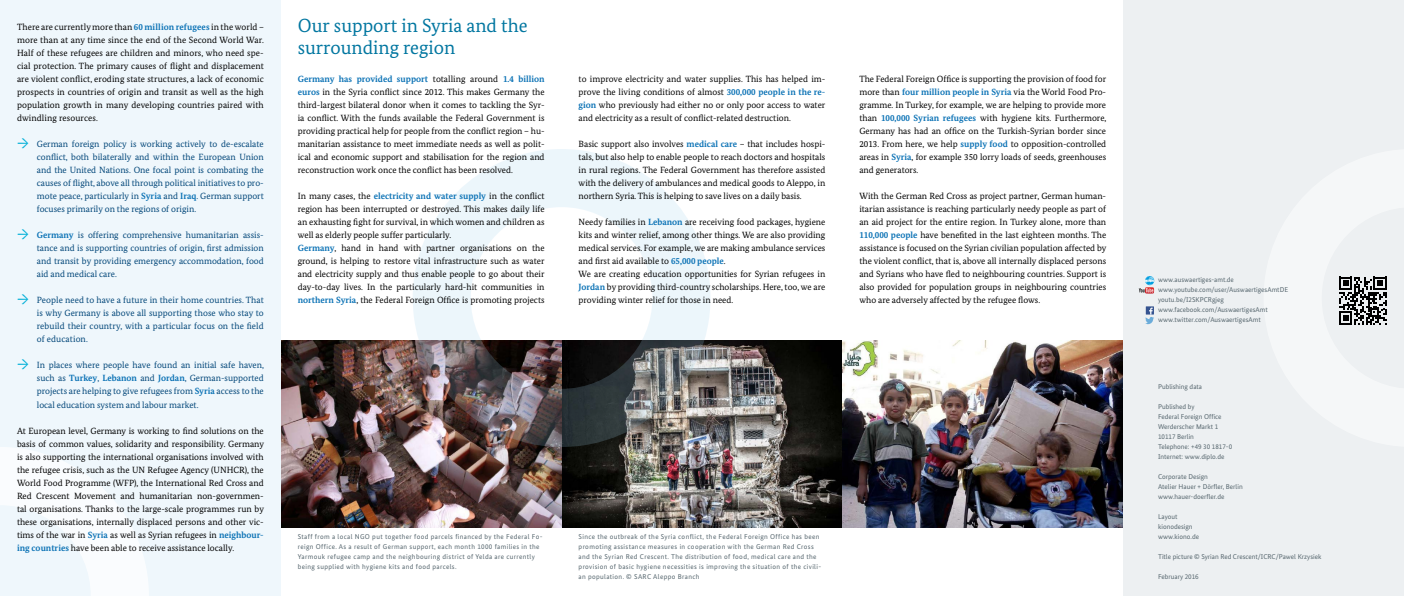
<style>
.page{position:relative;width:1404px;height:596px;background:#fff}
.page>*{position:absolute;margin:0;border:0;box-sizing:border-box;transform-origin:0 0}
.meine_Überschrift_gr{font:19px/22px "Bundes Serif";color:#0076a0}
.Fließtext{font:9px/13px "Bundes Serif";color:#000;text-align:justify}
.t1{font:9px/13px "Bundes Serif";color:#004578;text-align:justify}
.Bildunterschrift{font:7px/10px "Bundes Sans";letter-spacing:.05em;color:#57676f}
.Impressum{font:7px "Bundes Sans";color:#57676f}
.t2{font:900 3.2px "Arial";color:#fff}
.s1{font-weight:700;color:#0b72b5}
.s2{font-size:15px;color:#00afd7}
</style>
<div class="page">
<img style="left:281px;top:340px;width:842px;height:187px">
<img style="left:412px;top:149px;width:298px;height:297px">
<div style="left:0;top:0;width:281px;height:595px;background:#eff7fc"></div>
<svg style="left:0;top:447px;width:148px;height:148px"></svg>
<div style="left:1123px;top:0;width:280px;height:595px;background:#edf0f2"></div>
<svg style="left:1145px;top:307px;width:8px;height:17px"></svg>
<svg style="left:1138px;top:276px;width:17px;height:17px"></svg>
<svg style="left:1339px;top:276px;width:47px;height:48px"></svg>
<p class="Fließtext" style="left:17px;top:20px;width:248px">There are currently more than <span class="s1">60 million refugees</span> in the world – more than at any time since the end of the Second World War.<br>Half of these refugees are children and minors, who need spe&shy;cial protection. The primary causes of flight and displacement are violent conflict, eroding state structures, a lack of economic prospects in countries of origin and transit as well as the high population growth in many developing countries paired with dwindling resources.</p>
<p class="t1" style="left:37px;top:137px;width:228px;text-indent:-20px"><span class="s2">→</span> German foreign policy is working actively to de-escalate conflict, both bilaterally and within the European Union and the United Nations. One focal point is combating the causes of flight, above all through political initiatives to pro&shy;mote peace, particularly in <span class="s1">Syria</span> and <span class="s1">Iraq</span>. German support focuses primarily on the regions of origin.</p>
<p class="t1" style="left:37px;top:228px;width:228px;text-indent:-20px"><span class="s2">→</span> <span class="s1">Germany</span> is offering comprehensive humanitarian assis&shy;tance and is supporting countries of origin, first admission and transit by providing emergency accommodation, food aid and medical care.</p>
<p class="t1" style="left:37px;top:293px;width:228px;text-indent:-20px"><span class="s2">→</span> People need to have a future in their home countries. That is why Germany is above all supporting those who stay to rebuild their country, with a particular focus on the field of education.</p>
<p class="t1" style="left:37px;top:358px;width:229px;text-indent:-20px"><span class="s2">→</span> In places where people have found an initial safe haven, such as <span class="s1">Turkey</span>, <span class="s1">Lebanon</span> and <span class="s1">Jordan</span>, German-supported projects are helping to give refugees from <span class="s1">Syria</span> access to the local education system and labour market.</p>
<p class="Fließtext" style="left:17px;top:423px;width:248px">At European level, Germany is working to find solutions on the basis of common values, solidarity and responsibility. Germany is also supporting the international organisations involved with the refugee crisis, such as the UN Refugee Agency (UNHCR), the World Food Programme (WFP), the International Red Cross and Red Crescent Movement and humanitarian non-governmen&shy;tal organisations. Thanks to the large-scale programmes run by these organisations, internally displaced persons and other vic&shy;tims of the war in <span class="s1">Syria</span> as well as Syrian refugees in <span class="s1">neighbour&shy;ing countries</span> have been able to receive assistance locally.</p>
<p class="meine_Überschrift_gr" style="left:298px;top:14px;width:231px">Our support in Syria and the surrounding region</p>
<p class="Fließtext" style="left:298px;top:72px;width:248px"><span class="s1">Germany has provided support</span> totalling around <span class="s1">1.4 billion euros</span> in the Syria conflict since 2012. This makes Germany the third-largest bilateral donor when it comes to tackling the Syr&shy;ia conflict. With the funds available the Federal Government is providing practical help for people from the conflict region – hu&shy;manitarian assistance to meet immediate needs as well as polit&shy;ical and economic support and stabilisation for the region and reconstruction work once the conflict has been resolved.</p>
<p class="Fließtext" style="left:298px;top:189px;width:248px">In many cases, the <span class="s1">electricity and water supply</span> in the conflict region has been interrupted or destroyed. This makes daily life an exhausting fight for survival, in which women and children as well as elderly people suffer particularly.</p>
<p class="Fließtext" style="left:298px;top:241px;width:248px"><span class="s1">Germany</span>, hand in hand with partner organisations on the ground, is helping to restore vital infrastructure such as water and electricity supply and thus enable people to go about their day-to-day lives. In the particularly hard-hit communities in <span class="s1">northern Syria</span>, the Federal Foreign Office is promoting projects</p>
<p class="Bildunterschrift" style="left:298px;top:531px;width:246px">Staff from a local NGO put together food parcels financed by the Federal Fo&shy;reign Office. As a result of German support, each month 1000 families in the Yarmouk refugee camp and the neighbouring district of Yelda are currently being supplied with hygiene kits and food parcels.</p>
<p class="Fließtext" style="left:578px;top:72px;width:248px">to improve electricity and water supplies. This has helped im&shy;prove the living conditions of almost <span class="s1">300,000 people in the re&shy;gion</span> who previously had either no or only poor access to water and electricity as a result of conflict-related destruction.</p>
<p class="Fließtext" style="left:578px;top:137px;width:248px">Basic support also involves <span class="s1">medical care</span> – that includes hospi&shy;tals, but also help to enable people to reach doctors and hospitals in rural regions. The Federal Government has therefore assisted with the delivery of ambulances and medical goods to Aleppo, in northern Syria. This is helping to save lives on a daily basis.</p>
<p class="Fließtext" style="left:578px;top:215px;width:248px">Needy families in <span class="s1">Lebanon</span> are receiving food packages, hygiene kits and winter relief, among other things. We are also providing medical services. For example, we are making ambulance services and first aid available to <span class="s1">65,000 people</span>.</p>
<p class="Fließtext" style="left:578px;top:267px;width:248px">We are creating education opportunities for Syrian refugees in <span class="s1">Jordan</span> by providing third-country scholarships. Here, too, we are providing winter relief for those in need.</p>
<p class="Bildunterschrift" style="left:578px;top:531px;width:244px">Since the outbreak of the Syria conflict, the Federal Foreign Office has been promoting assistance measures in cooperation with the German Red Cross and the Syrian Red Crescent. The distribution of food, medical care and the provision of basic hygiene necessities is improving the situation of the civili&shy;an population. © SARC Aleppo Branch</p>
<p class="Fließtext" style="left:859px;top:72px;width:248px">The Federal Foreign Office is supporting the provision of food for more than <span class="s1">four million people in Syria</span> via the World Food Pro&shy;gramme. In Turkey, for example, we are helping to provide more than <span class="s1">100,000 Syrian refugees</span> with hygiene kits. Furthermore, Germany has had an office on the Turkish-Syrian border since 2013. From here, we help <span class="s1">supply food</span> to opposition-controlled areas in <span class="s1">Syria</span>, for example 350 lorry loads of seeds, greenhouses and generators.</p>
<p class="Fließtext" style="left:859px;top:189px;width:248px">With the German Red Cross as project partner, German human&shy;itarian assistance is reaching particularly needy people as part of an aid project for the entire region. In Turkey alone, more than <span class="s1">110,000 people</span> have benefited in the last eighteen months. The assistance is focused on the Syrian civilian population affected by the violent conflict, that is, above all internally displaced persons and Syrians who have fled to neighbouring countries. Support is also provided for population groups in neighbouring countries who are adversely affected by the refugee flows.</p>
<p class="t2" style="left:1144px;top:278px;width:11px">WWW</p>
<p class="Impressum" style="left:1157px;top:275px;width:77px">www.auswaertiges-amt.de</p>
<p class="Impressum" style="left:1157px;top:285px;width:131px">www.youtube.com/user/AuswaertigesAmtDE</p>
<p class="Impressum" style="left:1157px;top:295px;width:67px">youtu.be/I2SKPCRgjeg</p>
<p class="Impressum" style="left:1157px;top:305px;width:111px">www.facebook.com/AuswaertigesAmt</p>
<p class="Impressum" style="left:1157px;top:315px;width:104px">www.twitter.com/AuswaertigesAmt</p>
<p class="Impressum" style="left:1157px;top:382px;width:45px">Publishing data</p>
<p class="Impressum" style="left:1157px;top:402px;width:38px">Published by</p>
<p class="Impressum" style="left:1157px;top:412px;width:65px">Federal Foreign Office</p>
<p class="Impressum" style="left:1157px;top:422px;width:62px">Werderscher Markt 1</p>
<p class="Impressum" style="left:1157px;top:432px;width:37px">10117 Berlin</p>
<p class="Impressum" style="left:1157px;top:442px;width:76px">Telephone: +49 30 1817-0</p>
<p class="Impressum" style="left:1157px;top:452px;width:68px">Internet: www.diplo.de</p>
<p class="Impressum" style="left:1157px;top:472px;width:51px">Corporate Design</p>
<p class="Impressum" style="left:1157px;top:482px;width:86px">Atelier Hauer + Dörfler, Berlin</p>
<p class="Impressum" style="left:1157px;top:492px;width:68px">www.hauer-doerfler.de</p>
<p class="Impressum" style="left:1157px;top:512px;width:21px">Layout</p>
<p class="Impressum" style="left:1157px;top:522px;width:36px">kionodesign</p>
<p class="Impressum" style="left:1157px;top:532px;width:42px">www.kiono.de</p>
<p class="Impressum" style="left:1157px;top:552px;width:165px">Title picture © Syrian Red Crescent/ICRC/Pawel Krzysiek</p>
<p class="Impressum" style="left:1157px;top:572px;width:42px">February 2016</p>
</div>
